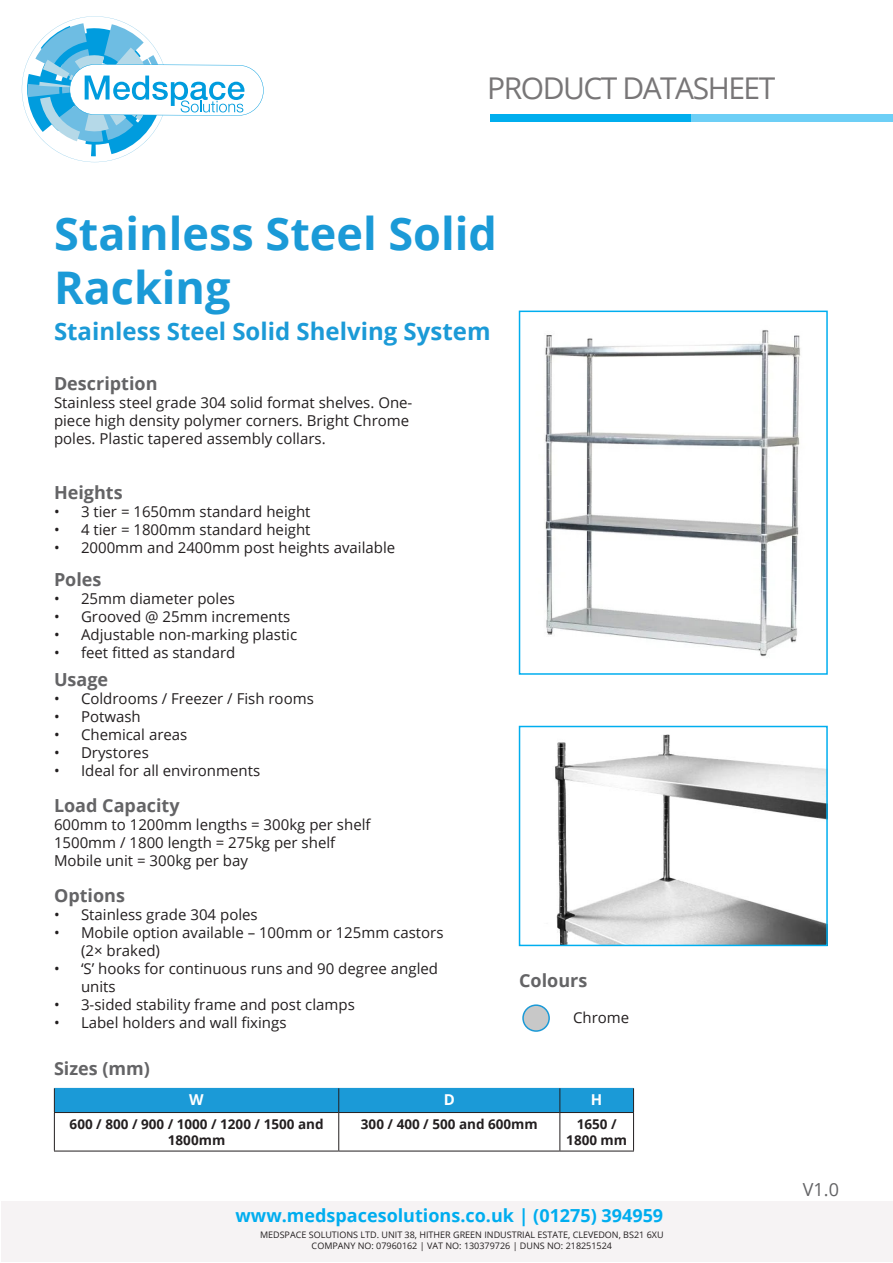
<style>
.page{position:relative;width:893px;height:1263px;background:#fff}
.page>*{position:absolute;margin:0;border:0;box-sizing:border-box;transform-origin:0 0}
.t1{font:700 45px/54px "Open Sans";color:#1b9ad7}
.t2{font:30px "Open Sans";letter-spacing:-.05em;color:#787677}
.t3{font:700 24px "Open Sans";color:#1b9ad7}
.t4{font:700 18px "Open Sans";color:#646466}
.t5{font:700 18px "Open Sans";color:#00adef}
.t6{font:18px "Open Sans";color:#646466}
.t7{font:15px/18px "Open Sans";color:#231f20}
.t8{font:700 15px "Open Sans";color:#fff}
.t9{font:700 13.5px/16.2px "Open Sans";color:#231f20;text-align:center}
.t10{font:9px/10.8px "Open Sans";color:#231f20;text-align:center}
</style>
<div class="page">
<div style="left:1px;top:1201px;width:891px;height:61px;background:#f6f3f4"></div>
<svg style="left:22px;top:16px;width:242px;height:146px"></svg>
<div style="left:490px;top:114px;width:201px;height:8px;background:#00aeee"></div>
<div style="left:691px;top:114px;width:202px;height:8px;background:#6dcff6"></div>
<svg style="left:54px;top:1088px;width:580px;height:63px"></svg>
<hr style="left:54px;top:1112px;width:285px;height:1px;background:#231f20">
<hr style="left:339px;top:1112px;width:221px;height:1px;background:#231f20">
<hr style="left:560px;top:1112px;width:74px;height:1px;background:#231f20">
<hr style="left:54px;top:1113px;width:1px;height:38px;background:#231f20">
<hr style="left:338px;top:1113px;width:1px;height:38px;background:#231f20">
<hr style="left:559px;top:1113px;width:1px;height:38px;background:#231f20">
<hr style="left:633px;top:1113px;width:1px;height:38px;background:#231f20">
<hr style="left:54px;top:1151px;width:285px;height:1px;background:#231f20">
<hr style="left:339px;top:1151px;width:221px;height:1px;background:#231f20">
<hr style="left:560px;top:1151px;width:74px;height:1px;background:#231f20">
<div style="left:523px;top:1005px;width:26px;height:26px;background:#c8c8c8;border-radius:50%"></div>
<div style="left:522px;top:1004px;width:28px;height:28px;border:2px solid #1b9ad7;border-radius:50%"></div>
<img style="left:544px;top:330px;width:257px;height:327px">
<div style="left:519px;top:311px;width:309px;height:364px;border:2px solid #00aeef"></div>
<img style="left:555px;top:734px;width:270px;height:209px">
<div style="left:519px;top:726px;width:309px;height:220px;border:2px solid #00aeef"></div>
<h2 class="t2" style="left:487px;top:68px;width:289px">PRODUCT DATASHEET</h2>
<p class="t1" style="left:54px;top:206px;width:445px">Stainless Steel Solid<br>Racking</p>
<p class="t3" style="left:54px;top:315px;width:438px">Stainless Steel Solid Shelving System</p>
<p class="t4" style="left:54px;top:370px;width:105px">Description</p>
<p class="t7" style="left:54px;top:393px;width:360px">Stainless steel grade 304 solid format shelves. One&shy;piece high density polymer corners. Bright Chrome poles. Plastic tapered assembly collars.</p>
<p class="t4" style="left:54px;top:480px;width:70px">Heights</p>
<p class="t7" style="left:54px;top:502px;width:258px">• 3 tier = 1650mm standard height</p>
<p class="t7" style="left:54px;top:520px;width:258px">• 4 tier = 1800mm standard height</p>
<p class="t7" style="left:54px;top:538px;width:343px">• 2000mm and 2400mm post heights available</p>
<p class="t4" style="left:54px;top:567px;width:49px">Poles</p>
<p class="t7" style="left:54px;top:590px;width:183px">• 25mm diameter poles</p>
<p class="t7" style="left:54px;top:608px;width:238px">• Grooved @ 25mm increments</p>
<p class="t7" style="left:54px;top:626px;width:245px">• Adjustable non-marking plastic</p>
<p class="t7" style="left:54px;top:644px;width:183px">• feet fitted as standard</p>
<p class="t4" style="left:54px;top:667px;width:56px">Usage</p>
<p class="t7" style="left:54px;top:689px;width:261px">• Coldrooms / Freezer / Fish rooms</p>
<p class="t7" style="left:54px;top:707px;width:88px">• Potwash</p>
<p class="t7" style="left:54px;top:725px;width:135px">• Chemical areas</p>
<p class="t7" style="left:54px;top:743px;width:96px">• Drystores</p>
<p class="t7" style="left:54px;top:761px;width:208px">• Ideal for all environments</p>
<p class="t4" style="left:54px;top:792px;width:127px">Load Capacity</p>
<p class="t7" style="left:54px;top:815px;width:318px">600mm to 1200mm lengths = 300kg per shelf</p>
<p class="t7" style="left:54px;top:833px;width:283px">1500mm / 1800 length = 275kg per shelf</p>
<p class="t7" style="left:54px;top:851px;width:196px">Mobile unit = 300kg per bay</p>
<p class="t4" style="left:54px;top:883px;width:72px">Options</p>
<p class="t7" style="left:54px;top:905px;width:205px">• Stainless grade 304 poles</p>
<p class="t7" style="left:81px;top:923px;width:364px;text-indent:-27px">• Mobile option available – 100mm or 125mm castors (2× braked)</p>
<p class="t7" style="left:81px;top:959px;width:359px;text-indent:-27px">• ‘S’ hooks for continuous runs and 90 degree angled units</p>
<p class="t7" style="left:54px;top:995px;width:302px">• 3-sided stability frame and post clamps</p>
<p class="t7" style="left:54px;top:1013px;width:234px">• Label holders and wall fixings</p>
<p class="t4" style="left:54px;top:1055px;width:98px">Sizes (mm)</p>
<p class="t4" style="left:519px;top:967px;width:70px">Colours</p>
<p class="t7" style="left:573px;top:1008px;width:58px">Chrome</p>
<p class="t8" style="left:189px;top:1089px;width:16px">W</p>
<p class="t8" style="left:444px;top:1089px;width:13px">D</p>
<p class="t8" style="left:591px;top:1089px;width:13px">H</p>
<p class="t9" style="left:70px;top:1115px;width:255px">600 / 800 / 900 / 1000 / 1200 / 1500 and<br>1800mm</p>
<p class="t9" style="left:361px;top:1115px;width:178px">300 / 400 / 500 and 600mm</p>
<p class="t9" style="left:566px;top:1115px;width:62px">1650 /<br>1800 mm</p>
<p class="t5" style="left:236px;top:1202px;width:429px">www.medspacesolutions.co.uk | (01275) 394959</p>
<p class="t10" style="left:260px;top:1229px;width:405px">MEDSPACE SOLUTIONS LTD. UNIT 38, HITHER GREEN INDUSTRIAL ESTATE, CLEVEDON, BS21 6XU<br>COMPANY NO: 07960162 | VAT NO: 130379726 | DUNS NO: 218251524</p>
<p class="t6" style="left:803px;top:1177px;width:38px">V1.0</p>
</div>
